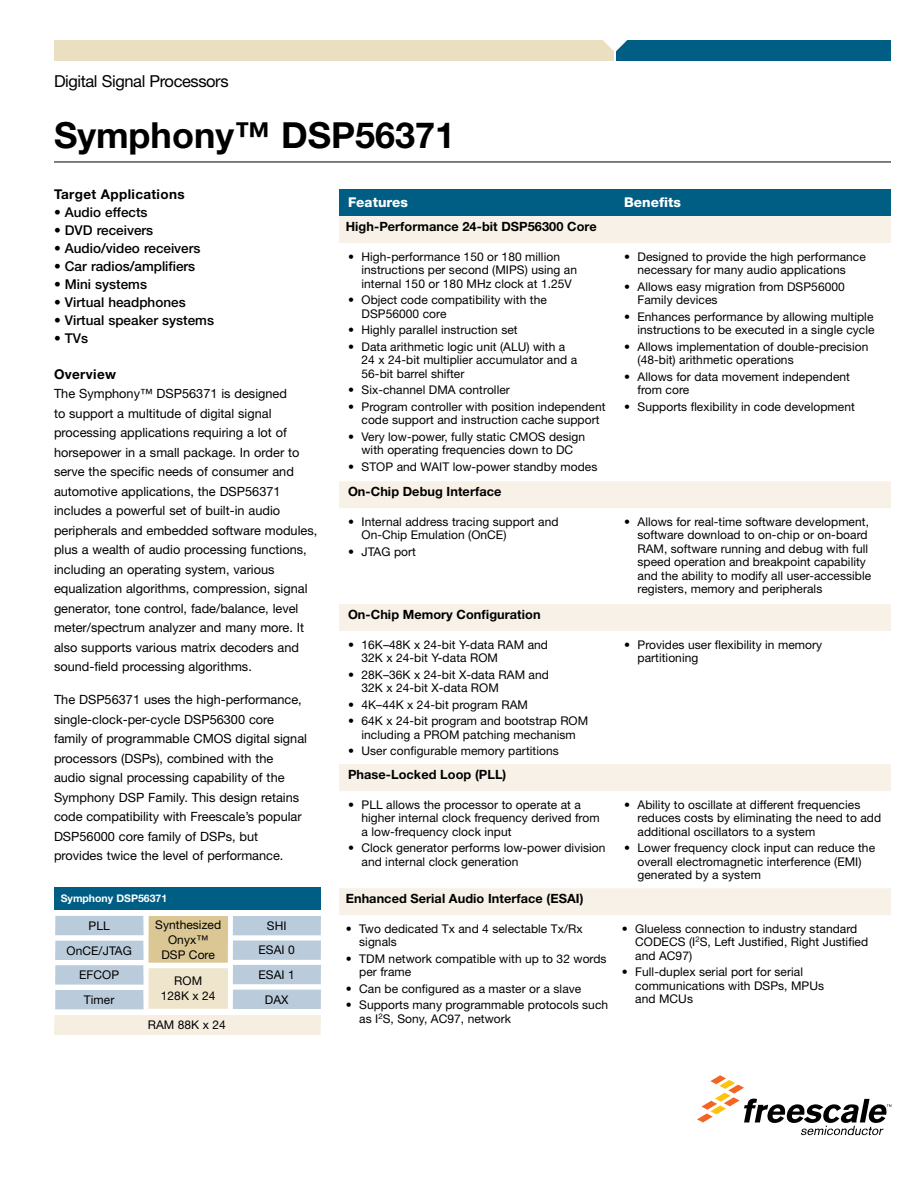
<style>
.page{position:relative;width:918px;height:1188px;background:#fff}
.page>*{position:absolute;margin:0;border:0;box-sizing:border-box;transform-origin:0 0}
.t1{font:700 36px "Helvetica Neue LT Pro";color:#000}
.t2{font:16.5px "Helvetica Neue LT Pro";letter-spacing:-.025em;color:#000}
.t3{font:500 13.5px "Helvetica Neue LT Pro";color:#000}
.t4{font:700 13.5px "Helvetica Neue LT Pro";letter-spacing:.025em;color:#000}
.t5{font:800 13.5px "Helvetica Neue LT Pro";letter-spacing:.005em;color:#fff}
.t6{font:12.75px/19.5px "Helvetica Neue LT Pro";color:#000}
.t7{font:700 12.75px "Helvetica Neue LT Pro";letter-spacing:.005em;color:#000}
.t8{font:12px/13.5px "Helvetica Neue LT Pro";letter-spacing:.005em;color:#000}
.t9{font:12px/15px "Helvetica Neue";letter-spacing:.005em;color:#000;text-align:center}
.t10{font:700 10.5px "Helvetica Neue LT Pro";color:#fff}
</style>
<div class="page">
<hr style="left:54px;top:162px;width:837px;height:1px;background:#000">
<div style="left:616px;top:40px;width:275px;height:21px;background:#005d83"></div>
<div style="left:54px;top:40px;width:560px;height:21px;background:#ebdfc2"></div>
<svg style="left:603px;top:40px;width:25px;height:12px"></svg>
<div style="left:339px;top:189px;width:552px;height:27px;background:#005d83"></div>
<svg style="left:339px;top:216px;width:552px;height:699px"></svg>
<div style="left:54px;top:887px;width:267px;height:23px;background:#005d83"></div>
<div style="left:149px;top:916px;width:79px;height:47px;background:#dac793"></div>
<div style="left:233px;top:916px;width:88px;height:19px;background:#baccdb"></div>
<div style="left:149px;top:968px;width:79px;height:41px;background:#efe5cc"></div>
<div style="left:233px;top:940px;width:88px;height:20px;background:#baccdb"></div>
<div style="left:233px;top:965px;width:88px;height:19px;background:#baccdb"></div>
<div style="left:233px;top:990px;width:88px;height:19px;background:#baccdb"></div>
<div style="left:54px;top:1015px;width:267px;height:20px;background:#f5eee1"></div>
<div style="left:55px;top:916px;width:89px;height:19px;background:#baccdb"></div>
<div style="left:55px;top:941px;width:89px;height:19px;background:#baccdb"></div>
<div style="left:55px;top:965px;width:89px;height:20px;background:#baccdb"></div>
<div style="left:55px;top:990px;width:89px;height:19px;background:#baccdb"></div>
<svg style="left:697px;top:1075px;width:194px;height:60px"></svg>
<h2 class="t2" style="left:54px;top:71px;width:176px">Digital Signal Processors</h2>
<h1 class="t1" style="left:54px;top:113px;width:403px">Symphony™ DSP56371</h1>
<p class="t4" style="left:54px;top:185px;width:132px">Target Applications</p>
<p class="t3" style="left:54px;top:204px;width:95px">• Audio effects</p>
<p class="t3" style="left:54px;top:222px;width:101px">• DVD receivers</p>
<p class="t3" style="left:54px;top:240px;width:148px">• Audio/video receivers</p>
<p class="t3" style="left:54px;top:258px;width:143px">• Car radios/amplifiers</p>
<p class="t3" style="left:54px;top:276px;width:95px">• Mini systems</p>
<p class="t3" style="left:54px;top:294px;width:133px">• Virtual headphones</p>
<p class="t3" style="left:54px;top:312px;width:162px">• Virtual speaker systems</p>
<p class="t3" style="left:54px;top:330px;width:36px">• TVs</p>
<p class="t4" style="left:54px;top:365px;width:64px">Overview</p>
<p class="t6" style="left:54px;top:384px;width:265px">The Symphony™ DSP56371 is designed<br>to support a multitude of digital signal processing applications requiring a lot of horsepower in a small package. In order to serve the specific needs of consumer and automotive applications, the DSP56371 includes a powerful set of built-in audio peripherals and embedded software modules, plus a wealth of audio processing functions, including an operating system, various equalization algorithms, compression, signal generator, tone control, fade/balance, level meter/spectrum analyzer and many more. It also supports various matrix decoders and sound-field processing algorithms.</p>
<p class="t6" style="left:54px;top:690px;width:255px">The DSP56371 uses the high-performance, single-clock-per-cycle DSP56300 core family of programmable CMOS digital signal processors (DSPs), combined with the audio signal processing capability of the Symphony DSP Family. This design retains code compatibility with Freescale’s popular DSP56000 core family of DSPs, but provides twice the level of performance.</p>
<p class="t5" style="left:348px;top:194px;width:61px">Features</p>
<p class="t5" style="left:624px;top:194px;width:58px">Benefits</p>
<p class="t7" style="left:346px;top:219px;width:252px">High-Performance 24-bit DSP56300 Core</p>
<p class="t8" style="left:362px;top:249px;width:217px;text-indent:-14px">• High-performance 150 or 180 million instructions per second (MIPS) using an internal 150 or 180 MHz clock at 1.25V</p>
<p class="t8" style="left:362px;top:293px;width:187px;text-indent:-14px">• Object code compatibility with the<br>DSP56000 core</p>
<p class="t8" style="left:348px;top:323px;width:171px">• Highly parallel instruction set</p>
<p class="t8" style="left:362px;top:339px;width:217px;text-indent:-14px">• Data arithmetic logic unit (ALU) with a<br>24 x 24-bit multiplier accumulator and a<br>56-bit barrel shifter</p>
<p class="t8" style="left:348px;top:383px;width:163px">• Six-channel DMA controller</p>
<p class="t8" style="left:362px;top:399px;width:246px;text-indent:-14px">• Program controller with position independent code support and instruction cache support</p>
<p class="t8" style="left:348px;top:429px;width:239px;text-align:center">• Very low-power, fully static CMOS design with operating frequencies down to DC</p>
<p class="t8" style="left:348px;top:459px;width:251px">• STOP and WAIT low-power standby modes</p>
<p class="t8" style="left:624px;top:249px;width:243px;text-align:center">• Designed to provide the high performance necessary for many audio applications</p>
<p class="t8" style="left:638px;top:279px;width:209px;text-indent:-14px">• Allows easy migration from DSP56000<br>Family devices</p>
<p class="t8" style="left:624px;top:309px;width:252px;text-align:right">• Enhances performance by allowing multiple instructions to be executed in a single cycle</p>
<p class="t8" style="left:638px;top:339px;width:232px;text-indent:-14px">• Allows implementation of double-precision (48-bit) arithmetic operations</p>
<p class="t8" style="left:638px;top:369px;width:214px;text-indent:-14px">• Allows for data movement independent from core</p>
<p class="t8" style="left:624px;top:399px;width:232px">• Supports flexibility in code development</p>
<p class="t7" style="left:348px;top:484px;width:155px">On-Chip Debug Interface</p>
<p class="t8" style="left:362px;top:515px;width:199px;text-indent:-14px">• Internal address tracing support and<br>On-Chip Emulation (OnCE)</p>
<p class="t8" style="left:348px;top:545px;width:69px">• JTAG port</p>
<p class="t8" style="left:638px;top:515px;width:235px;text-indent:-14px">• Allows for real-time software development, software download to on-chip or on-board RAM, software running and debug with full speed operation and breakpoint capability and the ability to modify all user-accessible registers, memory and peripherals</p>
<p class="t7" style="left:348px;top:607px;width:194px">On-Chip Memory Configuration</p>
<p class="t8" style="left:362px;top:637px;width:188px;text-indent:-14px">• 16K–48K x 24-bit Y-data RAM and<br>32K x 24-bit Y-data ROM</p>
<p class="t8" style="left:362px;top:667px;width:189px;text-indent:-14px">• 28K–36K x 24-bit X-data RAM and<br>32K x 24-bit X-data ROM</p>
<p class="t8" style="left:348px;top:697px;width:182px">• 4K–44K x 24-bit program RAM</p>
<p class="t8" style="left:348px;top:714px;width:242px;text-align:center">• 64K x 24-bit program and bootstrap ROM including a PROM patching mechanism</p>
<p class="t8" style="left:348px;top:744px;width:212px">• User configurable memory partitions</p>
<p class="t8" style="left:638px;top:637px;width:186px;text-indent:-14px">• Provides user flexibility in memory partitioning</p>
<p class="t7" style="left:348px;top:767px;width:160px">Phase-Locked Loop (PLL)</p>
<p class="t8" style="left:362px;top:797px;width:240px;text-indent:-14px">• PLL allows the processor to operate at a higher internal clock frequency derived from a low-frequency clock input</p>
<p class="t8" style="left:362px;top:841px;width:246px;text-indent:-14px">• Clock generator performs low-power division and internal clock generation</p>
<p class="t8" style="left:638px;top:797px;width:245px;text-indent:-14px">• Ability to oscillate at different frequencies reduces costs by eliminating the need to add additional oscillators to a system</p>
<p class="t8" style="left:638px;top:841px;width:239px;text-indent:-14px">• Lower frequency clock input can reduce the overall electromagnetic interference (EMI) generated by a system</p>
<p class="t10" style="left:61px;top:892px;width:108px">Symphony DSP56371</p>
<p class="t9" style="left:155px;top:917px;width:67px">Synthesized<br>Onyx™<br>DSP Core</p>
<p class="t9" style="left:267px;top:918px;width:21px">SHI</p>
<p class="t9" style="left:161px;top:973px;width:56px">ROM<br>128K x 24</p>
<p class="t9" style="left:67px;top:913px;width:67px;line-height:24.8px">PLL<br>OnCE/JTAG<br>EFCOP<br>Timer</p>
<p class="t9" style="left:259px;top:938px;width:38px;line-height:24.6px">ESAI 0<br>ESAI 1<br>DAX</p>
<p class="t9" style="left:148px;top:1017px;width:80px">RAM 88K x 24</p>
<p class="t7" style="left:346px;top:891px;width:239px">Enhanced Serial Audio Interface (ESAI)</p>
<p class="t8" style="left:359px;top:922px;width:225px;text-indent:-14px">• Two dedicated Tx and 4 selectable Tx/Rx signals</p>
<p class="t8" style="left:359px;top:952px;width:249px;text-indent:-14px">• TDM network compatible with up to 32 words per frame</p>
<p class="t8" style="left:346px;top:982px;width:237px">• Can be configured as a master or a slave</p>
<p class="t8" style="left:359px;top:998px;width:250px;text-indent:-14px">• Supports many programmable protocols such as I<sup>2</sup>S, Sony, AC97, network</p>
<p class="t8" style="left:635px;top:922px;width:235px;text-indent:-14px">• Glueless connection to industry standard<br>CODECS (I<sup>2</sup>S, Left Justified, Right Justified and AC97)</p>
<p class="t8" style="left:635px;top:965px;width:190px;text-indent:-14px">• Full-duplex serial port for serial communications with DSPs, MPUs and MCUs</p>
</div>
